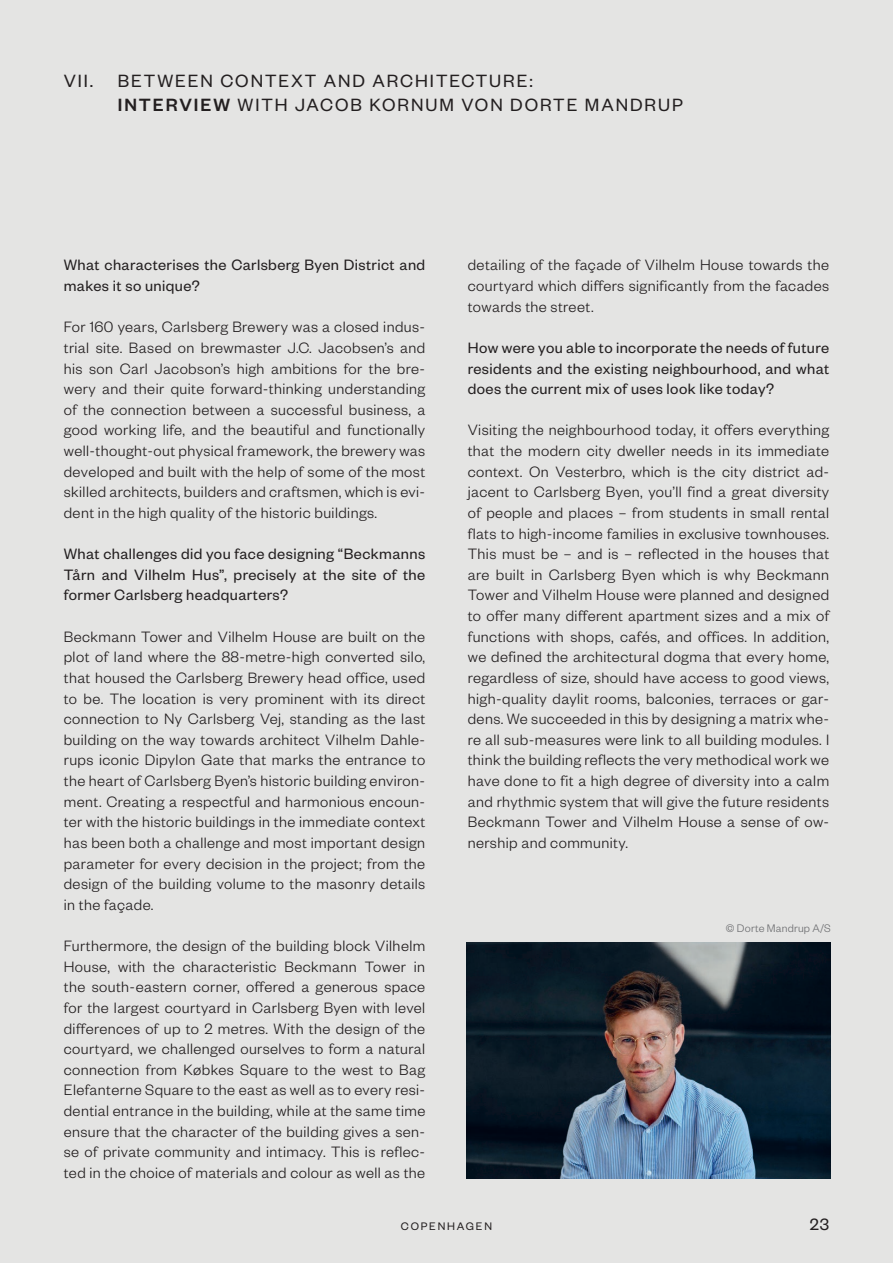
<style>
.page{position:relative;width:893px;height:1263px;background:#e4e4e3}
.page>*{position:absolute;margin:0;border:0;box-sizing:border-box;transform-origin:0 0}
.t1{font:19.5px/23.4px "Founders Grotesk";letter-spacing:.1em;color:#231f20}
.t2{font:18px "Founders Grotesk";color:#231f20}
.t3{font:300 16.5px/20.7px "Founders Grotesk";letter-spacing:.025em;color:#231f20;text-align:justify}
.t4{font:16.5px/20.7px "Founders Grotesk";letter-spacing:.025em;color:#231f20;text-align:justify}
.t5{font:300 12px "Founders Grotesk";letter-spacing:.015em;color:#6c6d70}
.t6{font:12px "Founders Grotesk";letter-spacing:.15em;color:#231f20}
.s1{font-weight:500}
</style>
<div class="page">
<img style="left:467px;top:943px;width:363px;height:235px">
<p class="t1" style="left:64px;top:69px;width:31px">VII.</p>
<p class="t1" style="left:118px;top:69px;width:567px">BETWEEN CONTEXT AND ARCHITECTURE:<br><span class="s1">INTERVIEW</span> WITH JACOB KORNUM VON DORTE MANDRUP</p>
<p class="t4" style="left:64px;top:254px;width:363px">What characterises the Carlsberg Byen District and makes it so unique?</p>
<p class="t3" style="left:64px;top:316px;width:363px">For 160 years, Carlsberg Brewery was a closed indus&shy;trial site. Based on brewmaster J.C. Jacobsen’s and his son Carl Jacobson’s high ambitions for the bre&shy;wery and their quite forward-thinking understanding of the connection between a successful business, a good working life, and the beautiful and functionally well-thought-out physical framework, the brewery was developed and built with the help of some of the most skilled architects, builders and craftsmen, which is evi&shy;dent in the high quality of the historic buildings.</p>
<p class="t4" style="left:64px;top:543px;width:363px">What challenges did you face designing “Beckmanns Tårn and Vilhelm Hus”, precisely at the site of the former Carlsberg headquarters?</p>
<p class="t3" style="left:64px;top:625px;width:363px">Beckmann Tower and Vilhelm House are built on the plot of land where the 88-metre-high converted silo, that housed the Carlsberg Brewery head office, used to be. The location is very prominent with its direct connection to Ny Carlsberg Vej, standing as the last building on the way towards architect Vilhelm Dahle&shy;rups iconic Dipylon Gate that marks the entrance to the heart of Carlsberg Byen’s historic building environ&shy;ment. Creating a respectful and harmonious encoun&shy;ter with the historic buildings in the immediate context has been both a challenge and most important design parameter for every decision in the project; from the design of the building volume to the masonry details in the façade.</p>
<p class="t3" style="left:64px;top:935px;width:363px">Furthermore, the design of the building block Vilhelm House, with the characteristic Beckmann Tower in the south-eastern corner, offered a generous space for the largest courtyard in Carlsberg Byen with level differences of up to 2 metres. With the design of the courtyard, we challenged ourselves to form a natural connection from Købkes Square to the west to Bag Elefanterne Square to the east as well as to every resi&shy;dential entrance in the building, while at the same time ensure that the character of the building gives a sen&shy;se of private community and intimacy. This is reflec&shy;ted in the choice of materials and colour as well as the</p>
<p class="t3" style="left:468px;top:254px;width:363px">detailing of the façade of Vilhelm House towards the courtyard which differs significantly from the facades towards the street.</p>
<p class="t4" style="left:468px;top:336px;width:363px">How were you able to incorporate the needs of future residents and the existing neighbourhood, and what does the current mix of uses look like today?</p>
<p class="t3" style="left:468px;top:419px;width:363px">Visiting the neighbourhood today, it offers everything that the modern city dweller needs in its immediate context. On Vesterbro, which is the city district ad&shy;jacent to Carlsberg Byen, you’ll find a great diversity of people and places – from students in small rental flats to high-income families in exclusive townhouses.<br>This must be – and is – reflected in the houses that are built in Carlsberg Byen which is why Beckmann Tower and Vilhelm House were planned and designed to offer many different apartment sizes and a mix of functions with shops, cafés, and offices. In addition, we defined the architectural dogma that every home, regardless of size, should have access to good views, high-quality daylit rooms, balconies, terraces or gar&shy;dens. We succeeded in this by designing a matrix whe&shy;re all sub-measures were link to all building modules. I think the building reflects the very methodical work we have done to fit a high degree of diversity into a calm and rhythmic system that will give the future residents Beckmann Tower and Vilhelm House a sense of ow&shy;nership and community.</p>
<p class="t5" style="left:726px;top:921px;width:106px">© Dorte Mandrup A/S</p>
<p class="t6" style="left:401px;top:1218px;width:93px">COPENHAGEN</p>
<p class="t2" style="left:810px;top:1213px;width:21px">23</p>
</div>
